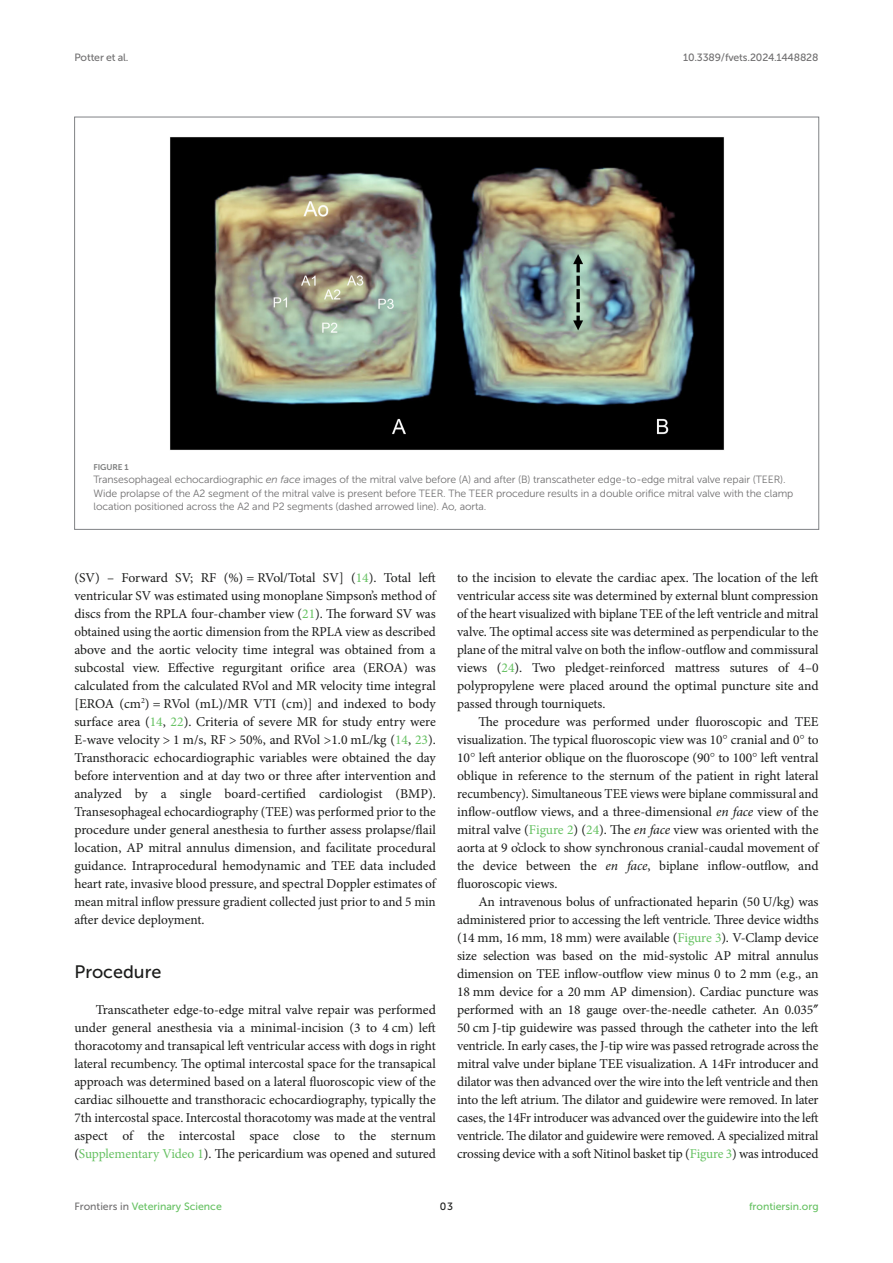
<style>
.page{position:relative;width:893px;height:1263px;background:#fff}
.page>*{position:absolute;margin:0;border:0;box-sizing:border-box;transform-origin:0 0}
.HEAD_2{font:18px "Museo Sans 500";color:#1b1c1b}
.TEXT{font:13.5px/18px "Minion Pro";letter-spacing:-.005em;color:#1b1c1b;text-align:justify}
.FIG_LEG{font:10.5px/13.5px "Museo Sans 300";letter-spacing:-.01em;color:#706f70}
.t1{font:10.5px "Museo Sans 500";color:#65c161}
.t2{font:10.5px "Museo Sans 500";letter-spacing:-.015em;color:#706f70}
.t3{font:10.5px "Museo Sans 500";color:#1b1c1b}
.FIG_HD{font:8.25px "Museo Sans 700";letter-spacing:-.01em;color:#7e7f7f}
.s1{font-style:italic}
.s2{color:#65c161}
.s3{font-family:"STIX"}
.s4{font-family:"Gentium Plus"}
.s5{color:#706f70}
</style>
<div class="page">
<img style="left:170px;top:137px;width:554px;height:313px">
<p class="t2" style="left:74px;top:51px;width:56px">Potter et al.</p>
<p class="t2" style="left:683px;top:51px;width:137px">10.3389/fvets.2024.1448828</p>
<p class="FIG_HD" style="left:94px;top:462px;width:37px">FIGURE 1</p>
<p class="FIG_LEG" style="left:94px;top:473px;width:701px">Transesophageal echocardiographic <span class="s1">en face</span> images of the mitral valve before (A) and after (B) transcatheter edge-to-edge mitral valve repair (TEER).<br>Wide prolapse of the A2 segment of the mitral valve is present before TEER. The TEER procedure results in a double orifice mitral valve with the clamp location positioned across the A2 and P2 segments (dashed arrowed line). Ao, aorta.</p>
<p class="TEXT" style="left:74px;top:569px;width:363px">(SV) – Forward SV; RF (%) = RVol/Total SV] (<span class="s2">14</span>). Total left ventricular SV was estimated using monoplane Simpson’s method of discs from the RPLA four-chamber view (<span class="s2">21</span>). The forward SV was obtained using the aortic dimension from the RPLA view as described above and the aortic velocity time integral was obtained from a subcostal view. Effective regurgitant orifice area (EROA) was calculated from the calculated RVol and MR velocity time integral [EROA (cm<sup>2</sup>) = RVol (mL)/MR VTI (cm)] and indexed to body surface area (<span class="s2">14</span>, <span class="s2">22</span>). Criteria of severe MR for study entry were E-wave velocity &gt; 1 m/s, RF &gt; 50%, and RVol &gt;1.0 mL/kg (<span class="s2">14</span>, <span class="s2">23</span>).<br>Transthoracic echocardiographic variables were obtained the day before intervention and at day two or three after intervention and analyzed by a single board-certified cardiologist (BMP).<br>Transesophageal echocardiography (TEE) was performed prior to the procedure under general anesthesia to further assess prolapse/flail location, AP mitral annulus dimension, and facilitate procedural guidance. Intraprocedural hemodynamic and TEE data included heart rate, invasive blood pressure, and spectral Doppler estimates of mean mitral inflow pressure gradient collected just prior to and 5 min after device deployment.</p>
<p class="HEAD_2" style="left:74px;top:962px;width:88px">Procedure</p>
<p class="TEXT" style="left:74px;top:1001px;width:363px;text-indent:21px">Transcatheter edge-to-edge mitral valve repair was performed under general anesthesia via a minimal-incision (3 to 4 cm) left thoracotomy and transapical left ventricular access with dogs in right lateral recumbency. The optimal intercostal space for the transapical approach was determined based on a lateral fluoroscopic view of the cardiac silhouette and transthoracic echocardiography, typically the 7th intercostal space. Intercostal thoracotomy was made at the ventral aspect of the intercostal space close to the sternum (<span class="s2">Supplementary Video 1</span>). The pericardium was opened and sutured</p>
<p class="TEXT" style="left:457px;top:569px;width:363px">to the incision to elevate the cardiac apex. The location of the left ventricular access site was determined by external blunt compression of the heart visualized with biplane TEE of the left ventricle and mitral valve. The optimal access site was determined as perpendicular to the plane of the mitral valve on both the inflow-outflow and commissural views (<span class="s2">24</span>). Two pledget-reinforced mattress sutures of 4–0 polypropylene were placed around the optimal puncture site and passed through tourniquets.</p>
<p class="TEXT" style="left:457px;top:713px;width:363px;text-indent:21px">The procedure was performed under fluoroscopic and TEE visualization. The typical fluoroscopic view was 10<span class="s3">°</span> cranial and 0<span class="s3">°</span> to 10<span class="s3">°</span> left anterior oblique on the fluoroscope (90<span class="s3">°</span> to 100<span class="s3">°</span> left ventral oblique in reference to the sternum of the patient in right lateral recumbency). Simultaneous TEE views were biplane commissural and inflow-outflow views, and a three-dimensional <span class="s1">en face</span> view of the mitral valve (<span class="s2">Figure 2</span>) (<span class="s2">24</span>). The <span class="s1">en face</span> view was oriented with the aorta at 9 o’clock to show synchronous cranial-caudal movement of the device between the <span class="s1">en face</span>, biplane inflow-outflow, and fluoroscopic views.</p>
<p class="TEXT" style="left:457px;top:893px;width:363px;text-indent:21px">An intravenous bolus of unfractionated heparin (50 U/kg) was administered prior to accessing the left ventricle. Three device widths (14 mm, 16 mm, 18 mm) were available (<span class="s2">Figure 3</span>). V-Clamp device size selection was based on the mid-systolic AP mitral annulus dimension on TEE inflow-outflow view minus 0 to 2 mm (e.g., an 18 mm device for a 20 mm AP dimension). Cardiac puncture was performed with an 18 gauge over-the-needle catheter. An 0.035<span class="s4">″ </span>50 cm J-tip guidewire was passed through the catheter into the left ventricle. In early cases, the J-tip wire was passed retrograde across the mitral valve under biplane TEE visualization. A 14Fr introducer and dilator was then advanced over the wire into the left ventricle and then into the left atrium. The dilator and guidewire were removed. In later cases, the 14Fr introducer was advanced over the guidewire into the left ventricle. The dilator and guidewire were removed. A specialized mitral crossing device with a soft Nitinol basket tip (<span class="s2">Figure 3</span>) was introduced</p>
<p class="t1" style="left:74px;top:1200px;width:149px"><span class="s5">Frontiers in</span> Veterinary Science</p>
<p class="t3" style="left:440px;top:1200px;width:15px">03</p>
<p class="t1" style="left:749px;top:1200px;width:71px">frontiersin.org</p>
</div>
